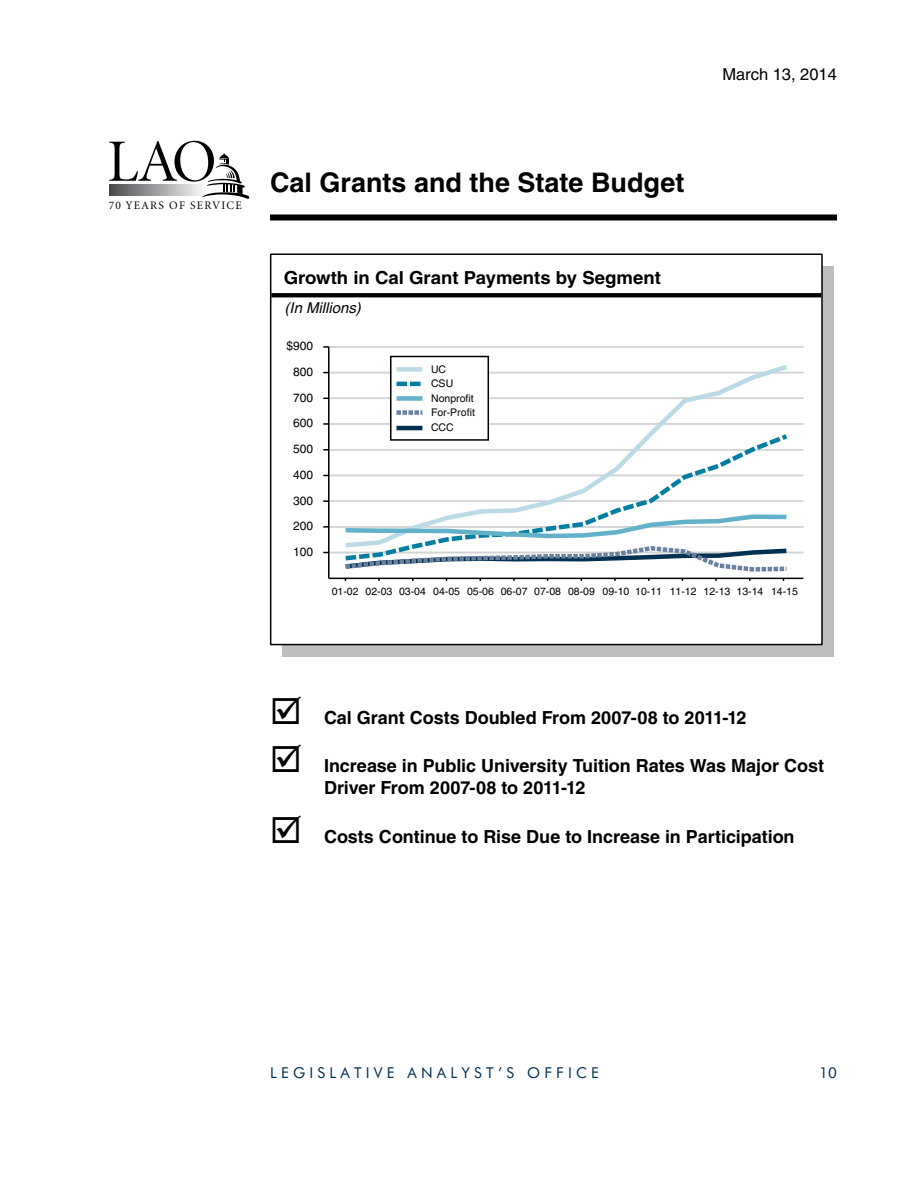
<style>
.page{position:relative;width:918px;height:1188px;background:#fff}
.page>*{position:absolute;margin:0;border:0;box-sizing:border-box;transform-origin:0 0}
.t1{font:60.15px "Minion Display";color:#000}
.t2{font:34.35px "Helvetica";color:#000}
.t3{font:700 27px "Helvetica";color:#000}
.t4{font:700 18px/21.6px "Helvetica";color:#000}
.t5{font:700 18px "Helvetica";color:#000;scale:1.04 1}
.t6{font:16.5px "Helvetica";color:#000}
.t7{font:15px "Futura BT";letter-spacing:.28em;color:#003152}
.t8{font:italic 14.85px "Helvetica";color:#000}
.t9{font:12px "Helvetica";letter-spacing:.005em;color:#010101}
.t10{font:11.55px "Minion";letter-spacing:.11em;color:#000}
.t11{font:10.5px/14.4px "Helvetica";color:#010101}
</style>
<div class="page">
<div style="left:270px;top:214px;width:567px;height:6px;background:#000"></div>
<svg style="left:109px;top:185px;width:93px;height:11px"></svg>
<svg style="left:202px;top:154px;width:47px;height:45px"></svg>
<div style="left:283px;top:266px;width:551px;height:391px;background:#bcbec0"></div>
<div style="left:271px;top:254px;width:551px;height:391px;background:#fff"></div>
<div style="left:270px;top:254px;width:553px;height:391px;border:2px solid #000"></div>
<svg style="left:271px;top:293px;width:550px;height:4px;background:#050505"></svg>
<hr style="left:329px;top:346px;width:474px;height:2px;background:#d1d3d4">
<hr style="left:329px;top:372px;width:474px;height:1px;background:#d1d3d4">
<hr style="left:329px;top:398px;width:474px;height:1px;background:#d1d3d4">
<hr style="left:329px;top:423px;width:474px;height:2px;background:#d1d3d4">
<hr style="left:329px;top:449px;width:474px;height:2px;background:#d1d3d4">
<hr style="left:329px;top:475px;width:474px;height:1px;background:#d1d3d4">
<hr style="left:329px;top:500px;width:474px;height:2px;background:#d1d3d4">
<hr style="left:329px;top:526px;width:474px;height:2px;background:#d1d3d4">
<hr style="left:329px;top:552px;width:474px;height:1px;background:#d1d3d4">
<div style="left:390px;top:356px;width:99px;height:85px;border:2px solid #000"></div>
<hr style="left:328px;top:347px;width:2px;height:231px;background:#000">
<hr style="left:329px;top:578px;width:474px;height:1px;background:#000">
<svg style="left:341px;top:361px;width:451px;height:70px"></svg>
<svg style="left:341px;top:431px;width:451px;height:123px"></svg>
<svg style="left:341px;top:512px;width:450px;height:69px"></svg>
<hr style="left:397px;top:426px;width:25px;height:4px;background:#003152">
<h1 class="t1" style="left:107px;top:132px;width:111px">LAO</h1>
<p class="t10" style="left:109px;top:200px;width:134px">70 YEARS OF SERVICE</p>
<p class="t6" style="left:722px;top:65px;width:116px">March 13, 2014</p>
<h3 class="t3" style="left:270px;top:166px;width:416px">Cal Grants and the State Budget</h3>
<p class="t5" style="left:284px;top:267px;width:364px">Growth in Cal Grant Payments by Segment</p>
<p class="t8" style="left:285px;top:299px;width:78px">(In Millions)</p>
<p class="t9" style="left:286px;top:339px;width:28px">$900</p>
<p class="t9" style="left:293px;top:365px;width:22px">800</p>
<p class="t9" style="left:293px;top:391px;width:22px">700</p>
<p class="t9" style="left:293px;top:416px;width:22px">600</p>
<p class="t9" style="left:293px;top:442px;width:22px">500</p>
<p class="t9" style="left:293px;top:468px;width:22px">400</p>
<p class="t9" style="left:293px;top:493px;width:22px">300</p>
<p class="t9" style="left:293px;top:519px;width:22px">200</p>
<p class="t9" style="left:293px;top:545px;width:22px">100</p>
<p class="t11" style="left:431px;top:362px;width:45px">UC<br>CSU<br>Nonprofit<br>For-Profit</p>
<p class="t11" style="left:431px;top:420px;width:24px">CCC</p>
<p class="t11" style="left:332px;top:584px;width:366px">01-02 02-03 03-04 04-05 05-06 06-07 07-08 08-09 09-10 10-11 11-12</p>
<p class="t11" style="left:704px;top:584px;width:28px">12-13</p>
<p class="t11" style="left:737px;top:584px;width:63px">13-14 14-15</p>
<p class="t4" style="left:324px;top:706px;width:424px">Cal Grant Costs Doubled From 2007-08 to 2011-12</p>
<p class="t4" style="left:324px;top:755px;width:502px">Increase in Public University Tuition Rates Was Major Cost<br>Driver From 2007-08 to 2011-12</p>
<p class="t4" style="left:324px;top:825px;width:472px">Costs Continue to Rise Due to Increase in Participation</p>
<h2 class="t2" style="left:360px;top:737px;width:318px">ARTWORK #140143</h2>
<p class="t7" style="left:270px;top:1064px;width:331px">LEGISLATIVE ANALYST’S OFFICE</p>
<p class="t7" style="left:819px;top:1064px;width:19px">10</p>
</div>
